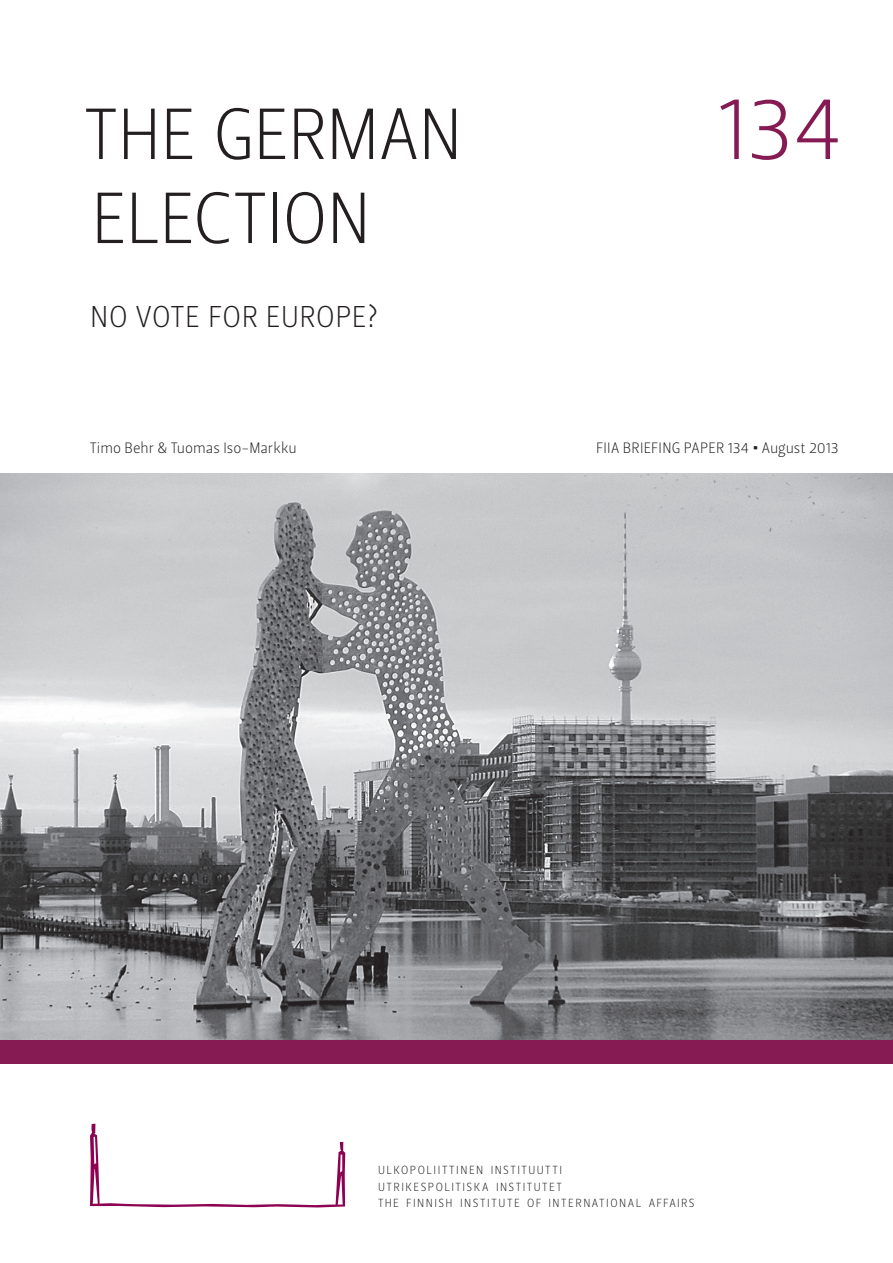
<style>
.page{position:relative;width:893px;height:1263px;background:#fff}
.page>*{position:absolute;margin:0;border:0;box-sizing:border-box;transform-origin:0 0}
.t1{font:90px "Leitura Sans Grot 1";color:#861a53}
.t2{font:72px/84px "Leitura Sans Grot 1";letter-spacing:-.005em;color:#231f20}
.t3{font:30px "Leitura Sans Grot 1";letter-spacing:.02em;color:#231f20}
.t4{font:15px "Leitura Sans Grot 1";color:#231f20}
.t5{font:11.7px/16.2px "Leitura Sans Grot 1";letter-spacing:.125em;color:#231f20}
.s1{font-size:21px}
</style>
<div class="page">
<img style="left:0;top:473px;width:893px;height:567px">
<div style="left:0;top:1040px;width:893px;height:23px;background:#861a53"></div>
<svg style="left:90px;top:1124px;width:255px;height:83px"></svg>
<h2 class="t2" style="left:84px;top:102px;width:380px">THE GERMAN<br>ELECTION</h2>
<h3 class="t3" style="left:90px;top:306px;width:291px">NO VOTE FOR EUROPE?</h3>
<h1 class="t1" style="left:717px;top:95px;width:128px">134</h1>
<p class="t4" style="left:90px;top:442px;width:209px">TIMO BEHR &amp; TUOMAS ISO-MARKKU</p>
<p class="t4" style="left:596px;top:442px;width:244px">FIIA BRIEFING PAPER 134 <span class="s1">•</span> AUGUST 2013</p>
<p class="t5" style="left:378px;top:1164px;width:318px">ULKOPOLIITTINEN INSTITUUTTI<br>UTRIKESPOLITISKA INSTITUTET<br>THE FINNISH INSTITUTE OF INTERNATIONAL AFFAIRS</p>
</div>
